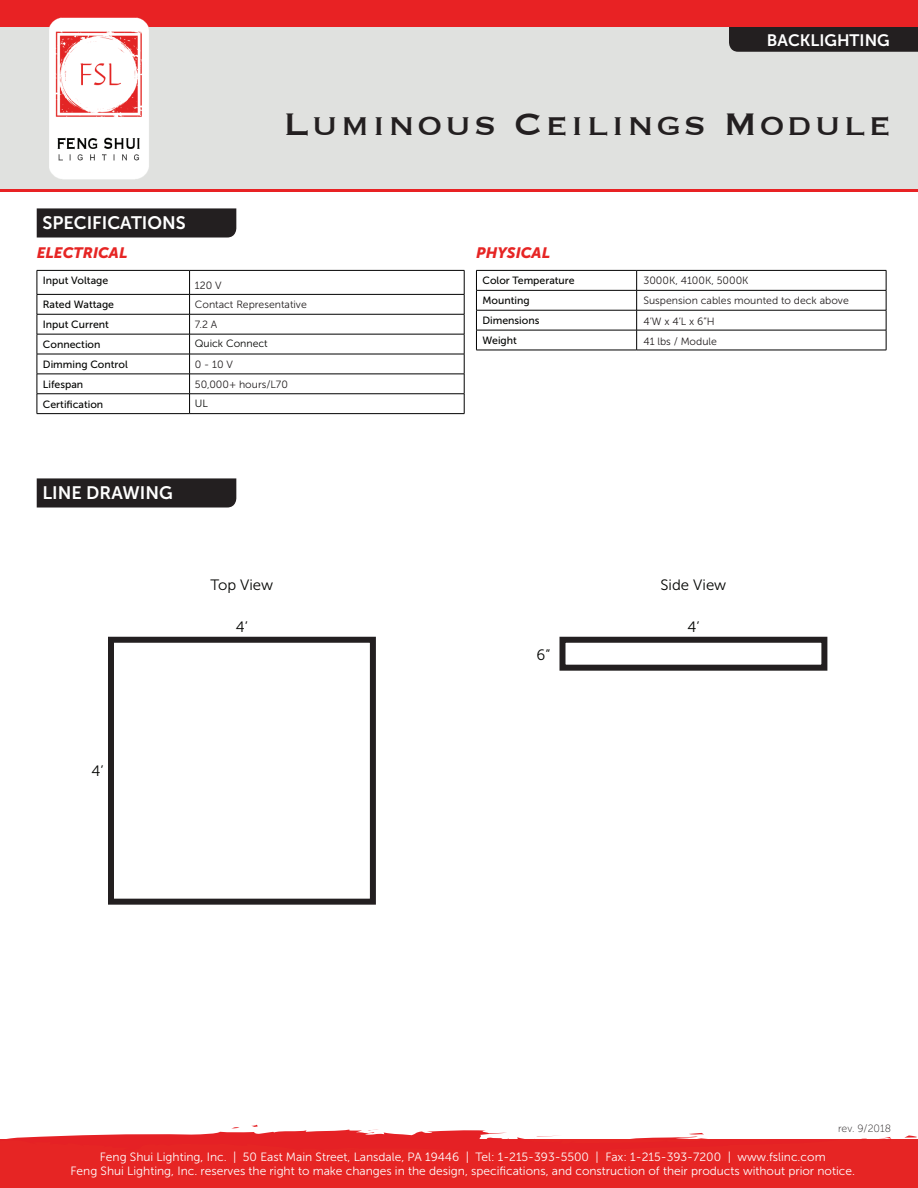
<style>
.page{position:relative;width:918px;height:1188px;background:#fff}
.page>*{position:absolute;margin:0;border:0;box-sizing:border-box;transform-origin:0 0}
.t1{font:40.5px "Copperplate";letter-spacing:.06em;color:#231f20}
.t2{font:18px "Museo Sans 700";color:#fff}
.t3{font:16.5px "Museo Sans 700";color:#fff}
.t4{font:15px "Museo Sans 300";color:#040503}
.t5{font:italic 15px "Museo Sans 900";color:#e62524}
.t6{font:12px/14.4px "Museo Sans 300";color:#fff;text-align:center}
.t7{font:10.5px/20.4px "Museo Sans 300";color:#231f20}
.t8{font:10.5px/20px "Museo Sans 500";color:#040503}
.t9{font:10.5px "Museo Sans 300";color:#040503}
.t10{font:10.5px "Museo Sans 100";color:#231f20}
</style>
<div class="page">
<div style="left:0;top:0;width:918px;height:189px;background:#e0e1df"></div>
<div style="left:0;top:1140px;width:918px;height:48px;background:#e62524"></div>
<svg style="left:904px;top:1135px;width:13px;height:3px"></svg>
<svg style="left:878px;top:1137px;width:17px;height:3px"></svg>
<svg style="left:0;top:1124px;width:839px;height:16px"></svg>
<div style="left:729px;top:27px;width:189px;height:25px;background:#231f20"></div>
<div style="left:0;top:0;width:918px;height:27px;background:#e82224"></div>
<hr style="left:0;top:189px;width:918px;height:3px;background:#e82224">
<img style="left:49px;top:17px;width:100px;height:163px">
<hr style="left:37px;top:270px;width:153px;height:1px;background:#000">
<hr style="left:190px;top:270px;width:274px;height:1px;background:#000">
<hr style="left:37px;top:294px;width:153px;height:1px;background:#000">
<hr style="left:190px;top:294px;width:274px;height:1px;background:#000">
<hr style="left:37px;top:314px;width:153px;height:1px;background:#000">
<hr style="left:190px;top:314px;width:274px;height:1px;background:#000">
<hr style="left:37px;top:334px;width:153px;height:1px;background:#000">
<hr style="left:190px;top:334px;width:274px;height:1px;background:#000">
<hr style="left:37px;top:354px;width:153px;height:1px;background:#000">
<hr style="left:190px;top:354px;width:274px;height:1px;background:#000">
<hr style="left:37px;top:374px;width:153px;height:1px;background:#000">
<hr style="left:190px;top:374px;width:274px;height:1px;background:#000">
<hr style="left:37px;top:394px;width:153px;height:1px;background:#000">
<svg style="left:37px;top:271px;width:1px;height:142px"></svg>
<hr style="left:190px;top:394px;width:274px;height:1px;background:#000">
<svg style="left:189px;top:271px;width:1px;height:142px"></svg>
<svg style="left:464px;top:271px;width:1px;height:142px"></svg>
<hr style="left:37px;top:413px;width:153px;height:1px;background:#000">
<hr style="left:190px;top:413px;width:274px;height:1px;background:#000">
<hr style="left:476px;top:270px;width:161px;height:1px;background:#000">
<hr style="left:637px;top:270px;width:249px;height:1px;background:#000">
<hr style="left:476px;top:290px;width:161px;height:1px;background:#000">
<hr style="left:637px;top:290px;width:249px;height:1px;background:#000">
<hr style="left:476px;top:310px;width:161px;height:1px;background:#000">
<hr style="left:637px;top:310px;width:249px;height:1px;background:#000">
<hr style="left:476px;top:330px;width:161px;height:1px;background:#000">
<svg style="left:476px;top:271px;width:1px;height:79px"></svg>
<hr style="left:637px;top:330px;width:249px;height:1px;background:#000">
<svg style="left:636px;top:271px;width:1px;height:79px"></svg>
<svg style="left:886px;top:271px;width:1px;height:79px"></svg>
<hr style="left:476px;top:350px;width:161px;height:1px;background:#000">
<hr style="left:637px;top:350px;width:249px;height:1px;background:#000">
<div style="left:37px;top:208px;width:199px;height:30px;background:#231f20"></div>
<div style="left:37px;top:478px;width:199px;height:30px;background:#231f20"></div>
<div style="left:108px;top:637px;width:268px;height:268px;border:6px solid #231f20"></div>
<div style="left:560px;top:637px;width:267px;height:34px;border:6px solid #231f20"></div>
<h3 class="t3" style="left:767px;top:31px;width:124px">BACKLIGHTING</h3>
<h2 class="t2" style="left:43px;top:213px;width:145px">SPECIFICATIONS</h2>
<h1 class="t1" style="left:284px;top:97px;width:609px">Luminous Ceilings Module</h1>
<p class="t5" style="left:37px;top:245px;width:92px">ELECTRICAL</p>
<p class="t5" style="left:476px;top:245px;width:75px">PHYSICAL</p>
<p class="t8" style="left:43px;top:271px;width:67px">Input Voltage</p>
<p class="t8" style="left:43px;top:295px;width:86px">Rated Wattage<br>Input Current<br>Connection<br>Dimming Control<br>Lifespan<br>Certification</p>
<p class="t7" style="left:195px;top:275px;width:28px">120 V</p>
<p class="t7" style="left:195px;top:295px;width:114px">Contact Representative</p>
<p class="t7" style="left:195px;top:314px;width:24px">7.2 A</p>
<p class="t9" style="left:195px;top:338px;width:74px">Quick Connect</p>
<p class="t7" style="left:195px;top:355px;width:40px">0 - 10 V</p>
<p class="t9" style="left:195px;top:398px;width:15px">UL</p>
<p class="t7" style="left:195px;top:374px;width:95px">50,000+ hours/L70</p>
<h2 class="t2" style="left:43px;top:483px;width:132px">LINE DRAWING</h2>
<p class="t4" style="left:211px;top:576px;width:64px">Top View</p>
<p class="t4" style="left:236px;top:618px;width:14px">4’</p>
<p class="t4" style="left:91px;top:763px;width:14px">4’</p>
<p class="t8" style="left:482px;top:271px;width:94px">Color Temperature<br>Mounting<br>Dimensions<br>Weight</p>
<p class="t4" style="left:537px;top:647px;width:15px">6”</p>
<p class="t7" style="left:644px;top:270px;width:107px">3000K, 4100K, 5000K</p>
<p class="t7" style="left:644px;top:291px;width:207px">Suspension cables mounted to deck above<br>4’W x 4’L x 6”H<br>41 lbs / Module</p>
<p class="t4" style="left:661px;top:576px;width:67px">Side View</p>
<p class="t4" style="left:687px;top:618px;width:14px">4’</p>
<p class="t10" style="left:838px;top:1123px;width:54px">rev. 9/2018</p>
<p class="t6" style="left:70px;top:1149px;width:786px">Feng Shui Lighting, Inc. | 50 East Main Street, Lansdale, PA 19446 | Tel: 1-215-393-5500 | Fax: 1-215-393-7200 | www.fslinc.com<br>Feng Shui Lighting, Inc. reserves the right to make changes in the design, specifications, and construction of their products without prior notice.</p>
</div>
